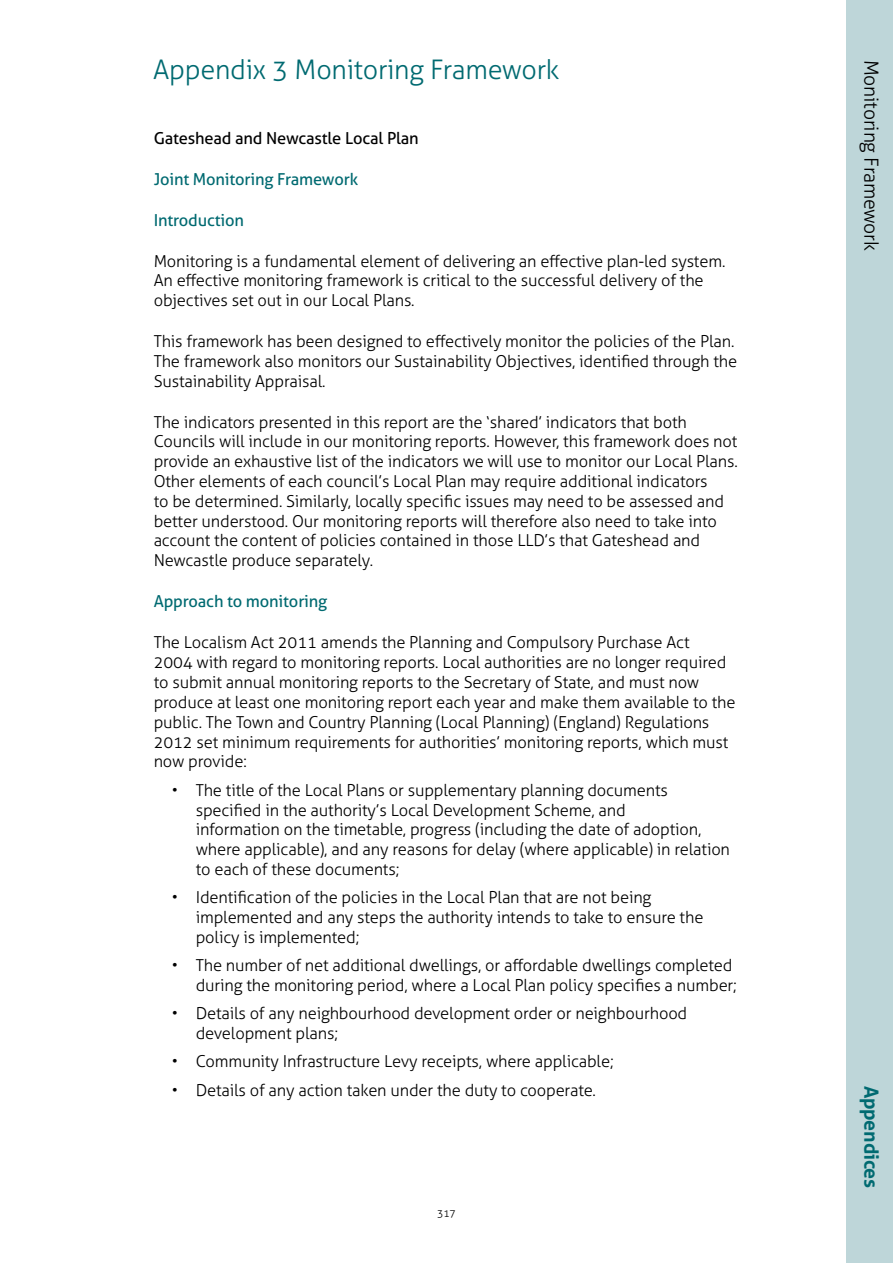
<style>
.page{position:relative;width:893px;height:1263px;background:#fff}
.page>*{position:absolute;margin:0;border:0;box-sizing:border-box;transform-origin:0 0}
.t1{font:300 27px "Aller";letter-spacing:-.01em;color:#006a71}
.t2{font:300 19.5px "Aller";letter-spacing:-.01em;color:#000}
.t3{font:700 19.5px "Aller";letter-spacing:-.01em;color:#006a71}
.t4{font:300 16.5px/19.8px "Aller";letter-spacing:-.01em;color:#000}
.t5{font:16.5px "Aller";letter-spacing:-.01em;color:#006a71}
.t6{font:16.5px "Aller";letter-spacing:-.01em;color:#000}
.t7{font:300 10.5px "Aller";color:#000}
</style>
<div class="page">
<div style="left:846px;top:0;width:47px;height:1263px;background:#bed6d9"></div>
<h1 class="t1" style="left:153px;top:54px;width:408px">Appendix 3 Monitoring Framework</h1>
<p class="t2" style="left:883px;top:60px;width:193px;rotate:90deg">Monitoring Framework</p>
<p class="t6" style="left:154px;top:128px;width:267px">Gateshead and Newcastle Local Plan</p>
<p class="t5" style="left:154px;top:169px;width:206px">Joint Monitoring Framework</p>
<p class="t5" style="left:154px;top:210px;width:92px">Introduction</p>
<p class="t4" style="left:154px;top:251px;width:573px">Monitoring is a fundamental element of delivering an effective plan-led system.<br>An effective monitoring framework is critical to the successful delivery of the objectives set out in our Local Plans.</p>
<p class="t4" style="left:154px;top:331px;width:585px">This framework has been designed to effectively monitor the policies of the Plan.<br>The framework also monitors our Sustainability Objectives, identified through the<br>Sustainability Appraisal.</p>
<p class="t4" style="left:154px;top:412px;width:586px">The indicators presented in this report are the ‘shared’ indicators that both Councils will include in our monitoring reports. However, this framework does not provide an exhaustive list of the indicators we will use to monitor our Local Plans.<br>Other elements of each council’s Local Plan may require additional indicators<br>to be determined. Similarly, locally specific issues may need to be assessed and better understood. Our monitoring reports will therefore also need to take into account the content of policies contained in those LLD’s that Gateshead and Newcastle produce separately.</p>
<p class="t5" style="left:154px;top:591px;width:175px">Approach to monitoring</p>
<p class="t4" style="left:154px;top:632px;width:583px">The Localism Act 2011 amends the Planning and Compulsory Purchase Act<br>2004 with regard to monitoring reports. Local authorities are no longer required to submit annual monitoring reports to the Secretary of State, and must now produce at least one monitoring report each year and make them available to the public. The Town and Country Planning (Local Planning) (England) Regulations 2012 set minimum requirements for authorities’ monitoring reports, which must now provide:</p>
<p class="t4" style="left:196px;top:780px;width:536px;text-indent:-24px">• The title of the Local Plans or supplementary planning documents specified in the authority’s Local Development Scheme, and<br>information on the timetable, progress (including the date of adoption, where applicable), and any reasons for delay (where applicable) in relation to each of these documents;</p>
<p class="t4" style="left:196px;top:887px;width:509px;text-indent:-24px">• Identification of the policies in the Local Plan that are not being implemented and any steps the authority intends to take to ensure the policy is implemented;</p>
<p class="t4" style="left:172px;top:955px;width:567px;text-align:right">• The number of net additional dwellings, or affordable dwellings completed during the monitoring period, where a Local Plan policy specifies a number;</p>
<p class="t4" style="left:196px;top:1003px;width:493px;text-indent:-24px">• Details of any neighbourhood development order or neighbourhood development plans;</p>
<p class="t4" style="left:172px;top:1051px;width:443px">• Community Infrastructure Levy receipts, where applicable;</p>
<p class="t4" style="left:172px;top:1080px;width:426px">• Details of any action taken under the duty to cooperate.</p>
<p class="t3" style="left:883px;top:1085px;width:104px;rotate:90deg">Appendices</p>
<p class="t7" style="left:437px;top:1207px;width:20px">317</p>
</div>
